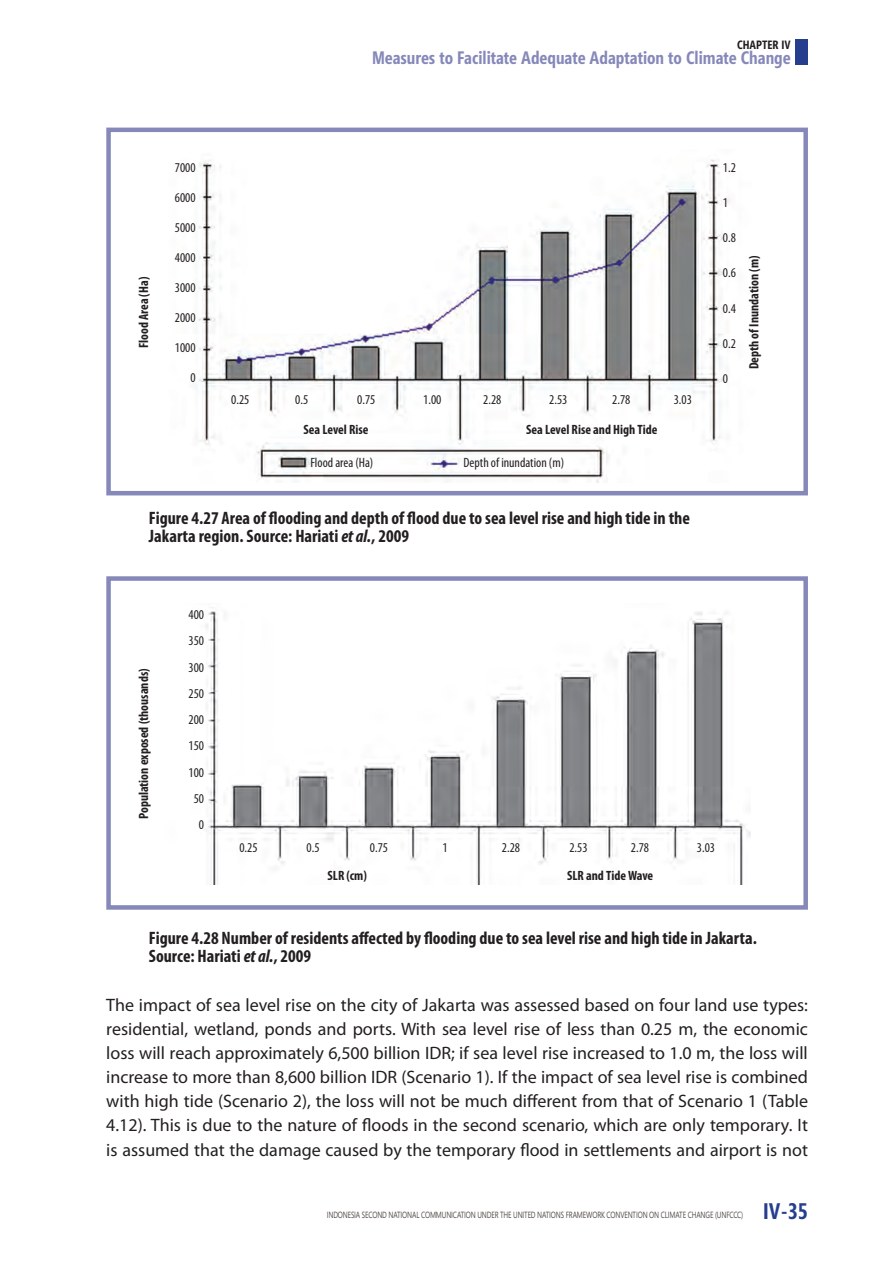
<style>
.page{position:relative;width:893px;height:1263px;background:#fff}
.page>*{position:absolute;margin:0;border:0;box-sizing:border-box;transform-origin:0 0}
.t1{font:700 22.5px "Segoe Condensed";color:#253f8e}
.t2{font:18px/24.2px "Myriad Pro";color:#231f20;text-align:justify}
.t3{font:700 condensed 18px/18px "Myriad Pro";color:#231f20}
.t4{font:700 18px "Segoe Condensed";color:#8688ba}
.t5{font:condensed 13.5px/26.2px "Myriad Pro";color:#231f20;text-align:right}
.t6{font:700 condensed 13.5px "Myriad Pro";color:#231f20}
.t7{font:700 12px "Segoe Condensed";color:#231f20}
.t8{font:9px "Segoe";letter-spacing:-.02em;color:#524a47;scale:.75 1}
.s1{font-style:italic}
</style>
<div class="page">
<div style="left:106px;top:128px;width:702px;height:367px;border:4px solid #8688ba"></div>
<div style="left:106px;top:576px;width:702px;height:334px;border:4px solid #8688ba"></div>
<img style="left:195px;top:159px;width:535px;height:324px">
<img style="left:205px;top:611px;width:546px;height:273px">
<div style="left:795px;top:39px;width:13px;height:25px;background:#253f8e"></div>
<p class="t7" style="left:737px;top:38px;width:13px">Chapter</p>
<p class="t7" style="left:781px;top:38px;width:11px">IV</p>
<p class="t4" style="left:372px;top:47px;width:420px">Measures to Facilitate Adequate Adaptation to Climate Change</p>
<p class="t6" style="left:135px;top:348px;width:73px;rotate:-90deg">Flood Area (Ha)</p>
<p class="t5" style="left:175px;top:154px;width:22px">7000</p>
<p class="t5" style="left:175px;top:184px;width:22px">6000</p>
<p class="t5" style="left:175px;top:214px;width:22px">5000</p>
<p class="t5" style="left:175px;top:244px;width:22px">4000</p>
<p class="t5" style="left:175px;top:274px;width:22px">3000</p>
<p class="t5" style="left:175px;top:304px;width:22px">2000</p>
<p class="t5" style="left:175px;top:334px;width:22px">1000</p>
<p class="t5" style="left:190px;top:364px;width:7px">0</p>
<p class="t5" style="left:231px;top:386px;width:20px">0.25</p>
<p class="t5" style="left:295px;top:386px;width:15px">0.5</p>
<p class="t5" style="left:357px;top:386px;width:20px">0.75</p>
<p class="t5" style="left:423px;top:386px;width:20px">1.00</p>
<p class="t5" style="left:483px;top:386px;width:20px">2.28</p>
<p class="t5" style="left:549px;top:386px;width:20px">2.53</p>
<p class="t5" style="left:612px;top:386px;width:20px">2.78</p>
<p class="t5" style="left:674px;top:386px;width:20px">3.03</p>
<p class="t6" style="left:303px;top:421px;width:66px">Sea Level Rise</p>
<p class="t5" style="left:310px;top:449px;width:64px">Flood area (Ha)</p>
<p class="t5" style="left:463px;top:449px;width:102px">Depth of inundation (m)</p>
<p class="t6" style="left:526px;top:421px;width:133px">Sea Level Rise and High Tide</p>
<p class="t5" style="left:723px;top:154px;width:15px">1.2</p>
<p class="t5" style="left:723px;top:189px;width:7px">1</p>
<p class="t5" style="left:723px;top:224px;width:15px">0.8</p>
<p class="t5" style="left:723px;top:260px;width:15px">0.6</p>
<p class="t5" style="left:723px;top:295px;width:15px">0.4</p>
<p class="t5" style="left:723px;top:330px;width:15px">0.2</p>
<p class="t5" style="left:723px;top:365px;width:7px">0</p>
<p class="t6" style="left:746px;top:369px;width:115px;rotate:-90deg">Depth of Inundation (m)</p>
<p class="t3" style="left:149px;top:508px;width:543px">Figure 4.27 Area of flooding and depth of flood due to sea level rise and high tide in the<br>Jakarta region. Source: Hariati <span class="s1">et al.</span>, 2009</p>
<p class="t6" style="left:135px;top:819px;width:152px;rotate:-90deg">Population exposed (thousands)</p>
<p class="t5" style="left:189px;top:601px;width:17px">400<br>350<br>300<br>250<br>200<br>150<br>100<br>50<br>0</p>
<p class="t5" style="left:239px;top:834px;width:20px">0.25</p>
<p class="t5" style="left:307px;top:834px;width:15px">0.5</p>
<p class="t5" style="left:370px;top:834px;width:20px">0.75</p>
<p class="t5" style="left:442px;top:834px;width:7px">1</p>
<p class="t5" style="left:502px;top:834px;width:20px">2.28</p>
<p class="t5" style="left:569px;top:834px;width:20px">2.53</p>
<p class="t5" style="left:631px;top:834px;width:20px">2.78</p>
<p class="t5" style="left:697px;top:834px;width:20px">3.03</p>
<p class="t6" style="left:328px;top:867px;width:41px">SLR (cm)</p>
<p class="t6" style="left:567px;top:867px;width:88px">SLR and Tide Wave</p>
<p class="t3" style="left:149px;top:928px;width:610px">Figure 4.28 Number of residents affected by flooding due to sea level rise and high tide in Jakarta.<br>Source: Hariati <span class="s1">et al.</span>, 2009</p>
<p class="t2" style="left:106px;top:992px;width:703px">The impact of sea level rise on the city of Jakarta was assessed based on four land use types: residential, wetland, ponds and ports. With sea level rise of less than 0.25 m, the economic loss will reach approximately 6,500 billion IDR; if sea level rise increased to 1.0 m, the loss will increase to more than 8,600 billion IDR (Scenario 1). If the impact of sea level rise is combined with high tide (Scenario 2), the loss will not be much different from that of Scenario 1 (Table 4.12). This is due to the nature of floods in the second scenario, which are only temporary. It is assumed that the damage caused by the temporary flood in settlements and airport is not</p>
<p class="t8" style="left:327px;top:1209px;width:557px">INDONESIA SECOND NATIONAL COMMUNICATION U NDER THE U NITED NATIONS FRAMEWORK CONVENTION ON CLI MATE CHANGE (UN FCCC )</p>
<p class="t1" style="left:763px;top:1198px;width:46px">IV-35</p>
</div>
